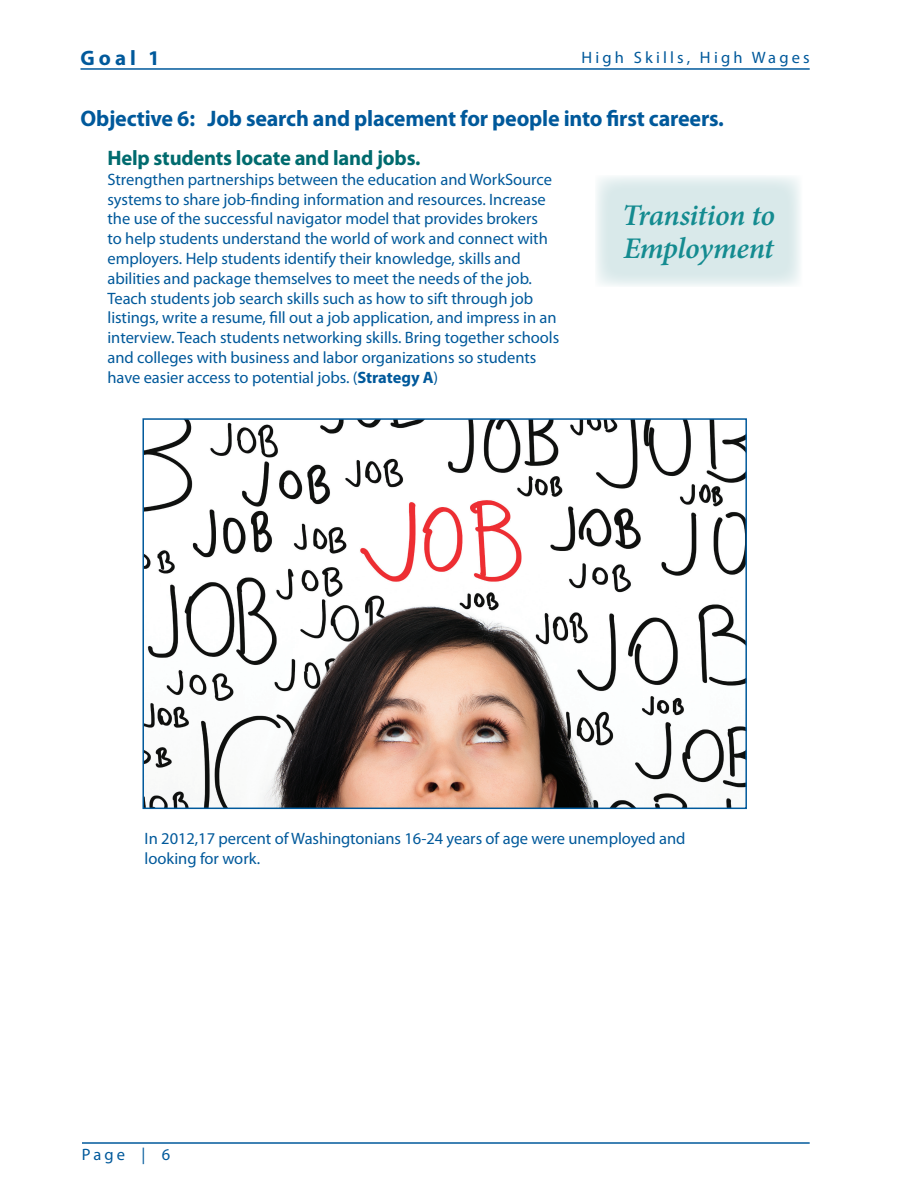
<style>
.page{position:relative;width:917px;height:1189px;background:#fff}
.page>*{position:absolute;margin:0;border:0;box-sizing:border-box;transform-origin:0 0}
.t1{font:italic 600 30px/33px "Minion Pro";letter-spacing:-.02em;color:#148b90}
.objective{font:700 22.5px "Myriad Pro";letter-spacing:-.01em;color:#00599b}
.sub_heading_body{font:700 21px "Myriad Pro";letter-spacing:-.01em;color:#006b6e}
.t2{font:700 21px "Myriad Pro";color:#00599b}
.body__5_indent{font:16.5px/19.8px "Myriad Pro";letter-spacing:-.005em;color:#00599b}
.source{font:16.5px/19.8px "Myriad Pro";letter-spacing:-.005em;color:#00599b}
.body__5_indent-2{font:16.5px "Myriad Pro";letter-spacing:.19em;color:#00599b}
.s1{font-weight:700}
</style>
<div class="page">
<hr style="left:80px;top:68px;width:729px;height:2px;background:#00599b">
<hr style="left:82px;top:1142px;width:727px;height:2px;background:#00599b">
<img style="left:145px;top:421px;width:599px;height:385px">
<div style="left:142px;top:418px;width:605px;height:391px;border:2px solid #00599b"></div>
<div style="left:595px;top:175px;width:207px;height:111px;background:#d9e9ea"></div>
<p class="t2" style="left:80px;top:44px;width:81px">Goal 1</p>
<p class="body__5_indent-2" style="left:581px;top:48px;width:230px">High Skills, High Wages</p>
<p class="objective" style="left:80px;top:104px;width:645px">Objective 6: Job search and placement for people into first careers.</p>
<p class="sub_heading_body" style="left:107px;top:144px;width:315px">Help students locate and land jobs.</p>
<p class="body__5_indent" style="left:107px;top:169px;width:453px">Strengthen partnerships between the education and WorkSource systems to share job-finding information and resources. Increase the use of the successful navigator model that provides brokers<br>to help students understand the world of work and connect with employers. Help students identify their knowledge, skills and abilities and package themselves to meet the needs of the job.<br>Teach students job search skills such as how to sift through job listings, write a resume, fill out a job application, and impress in an interview. Teach students networking skills. Bring together schools and colleges with business and labor organizations so students have easier access to potential jobs. (<span class="s1">Strategy A</span>)</p>
<h1 class="t1" style="left:622px;top:199px;width:154px">Transition to<br>Employment</h1>
<p class="source" style="left:145px;top:828px;width:542px">In 2012,17 percent of Washingtonians 16-24 years of age were unemployed and looking for work.</p>
<p class="body__5_indent" style="left:82px;top:1144px;width:90px">Page | 6</p>
</div>
